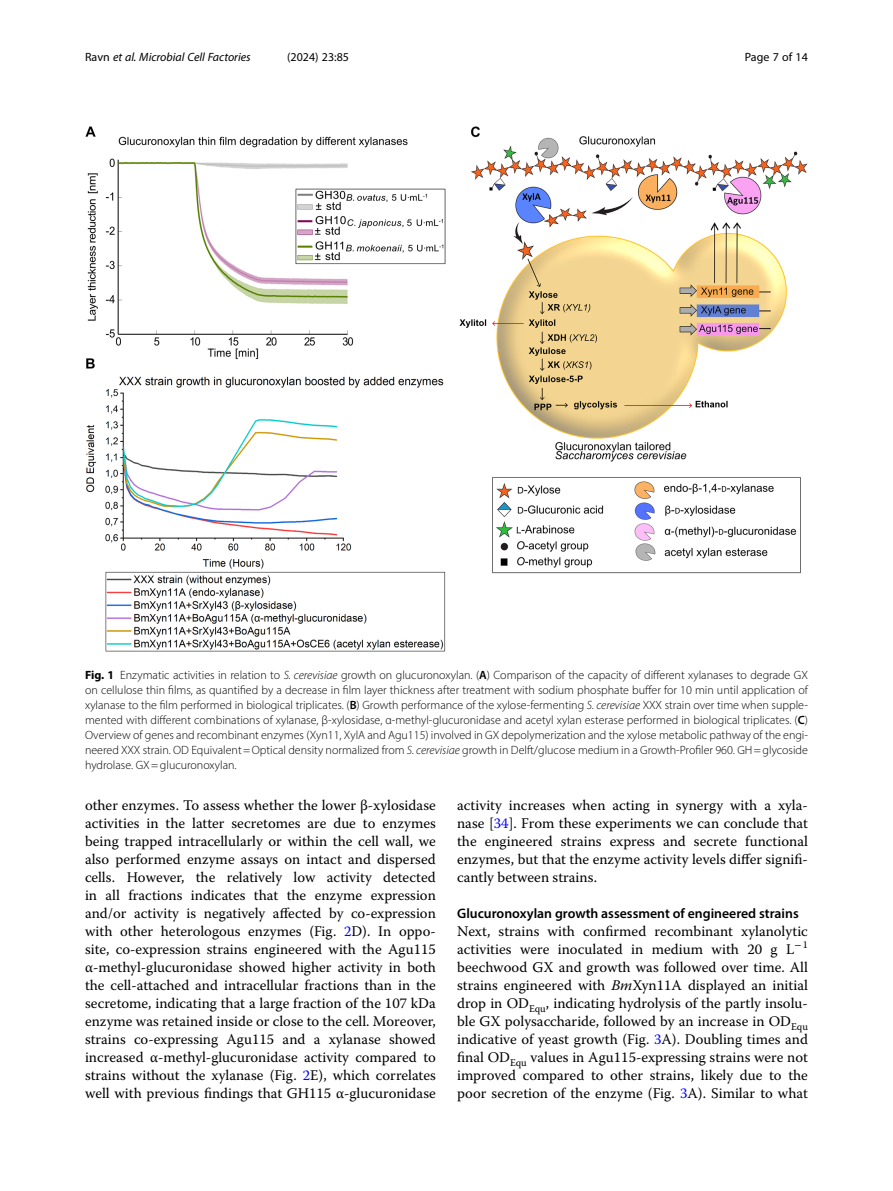
<style>
.page{position:relative;width:893px;height:1191px;background:#fff}
.page>*{position:absolute;margin:0;border:0;box-sizing:border-box;transform-origin:0 0}
.Body_Text_Indent{font:14.7px/18px "Warnock Pro";color:#000;text-align:justify}
.Body_Text{font:14.7px/18px "Warnock Pro";color:#000;text-align:justify}
.Head_2{font:600 13.8px "Myriad Pro";color:#000}
.Figure_Caption{font:300 12px/15px "Myriad Pro";color:#000;text-align:justify}
.t1{font:italic 12px "Myriad Pro";color:#000}
.t2{font:12px "Myriad Pro";color:#000}
.s1{font-style:normal}
.s2{font-weight:700}
.s3{font-style:italic}
.s4{font-weight:600}
.s5{color:#00f}
</style>
<div class="page">
<img style="left:85px;top:126px;width:723px;height:526px">
<p class="t1" style="left:85px;top:50px;width:167px"><span class="s1">Ravn</span> et al. Microbial Cell Factories</p>
<p class="t2" style="left:287px;top:50px;width:63px">(2024) 23:85</p>
<p class="t2" style="left:745px;top:50px;width:65px">Page 7 of 14</p>
<p class="Figure_Caption" style="left:85px;top:667px;width:724px"><span class="s2">Fig. 1</span> Enzymatic activities in relation to <span class="s3">S. cerevisiae</span> growth on glucuronoxylan. (<span class="s4">A</span>) Comparison of the capacity of different xylanases to degrade GX on cellulose thin films, as quantified by a decrease in film layer thickness after treatment with sodium phosphate buffer for 10 min until application of xylanase to the film performed in biological triplicates. (<span class="s4">B</span>) Growth performance of the xylose-fermenting <span class="s3">S. cerevisiae</span> XXX strain over time when supple&shy;mented with different combinations of xylanase, β-xylosidase, α-methyl-glucuronidase and acetyl xylan esterase performed in biological triplicates. (<span class="s4">C</span>)<br>Overview of genes and recombinant enzymes (Xyn11, XylA and Agu115) involved in GX depolymerization and the xylose metabolic pathway of the engi&shy;neered XXX strain. OD Equivalent=Optical density normalized from <span class="s3">S. cerevisiae</span> growth in Delft/glucose medium in a Growth-Profiler 960. GH=glycoside hydrolase. GX=glucuronoxylan.</p>
<p class="Body_Text_Indent" style="left:85px;top:796px;width:352px">other enzymes. To assess whether the lower β-xylosidase activities in the latter secretomes are due to enzymes being trapped intracellularly or within the cell wall, we also performed enzyme assays on intact and dispersed cells. However, the relatively low activity detected in all fractions indicates that the enzyme expression and/or activity is negatively affected by co-expression with other heterologous enzymes (Fig. <span class="s5">2</span>D). In oppo&shy;site, co-expression strains engineered with the Agu115 α-methyl-glucuronidase showed higher activity in both the cell-attached and intracellular fractions than in the secretome, indicating that a large fraction of the 107 kDa enzyme was retained inside or close to the cell. Moreover, strains co-expressing Agu115 and a xylanase showed increased α-methyl-glucuronidase activity compared to strains without the xylanase (Fig. <span class="s5">2</span>E), which correlates well with previous findings that GH115 α-glucuronidase</p>
<p class="Body_Text_Indent" style="left:457px;top:796px;width:352px">activity increases when acting in synergy with a xyla&shy;nase [<span class="s5">34</span>]. From these experiments we can conclude that the engineered strains express and secrete functional enzymes, but that the enzyme activity levels differ signifi&shy;cantly between strains.</p>
<p class="Head_2" style="left:457px;top:905px;width:343px">Glucuronoxylan growth assessment of engineered strains</p>
<p class="Body_Text" style="left:457px;top:922px;width:352px">Next, strains with confirmed recombinant xylanolytic activities were inoculated in medium with 20 g L<sup>−</sup><sup>1 </sup>beechwood GX and growth was followed over time. All strains engineered with <span class="s3">Bm</span>Xyn11A displayed an initial drop in OD<sub>Equ</sub>, indicating hydrolysis of the partly insolu&shy;ble GX polysaccharide, followed by an increase in OD<sub>Equ </sub>indicative of yeast growth (Fig. <span class="s5">3</span>A). Doubling times and final OD<sub>Equ</sub> values in Agu115-expressing strains were not improved compared to other strains, likely due to the poor secretion of the enzyme (Fig. <span class="s5">3</span>A). Similar to what</p>
</div>
